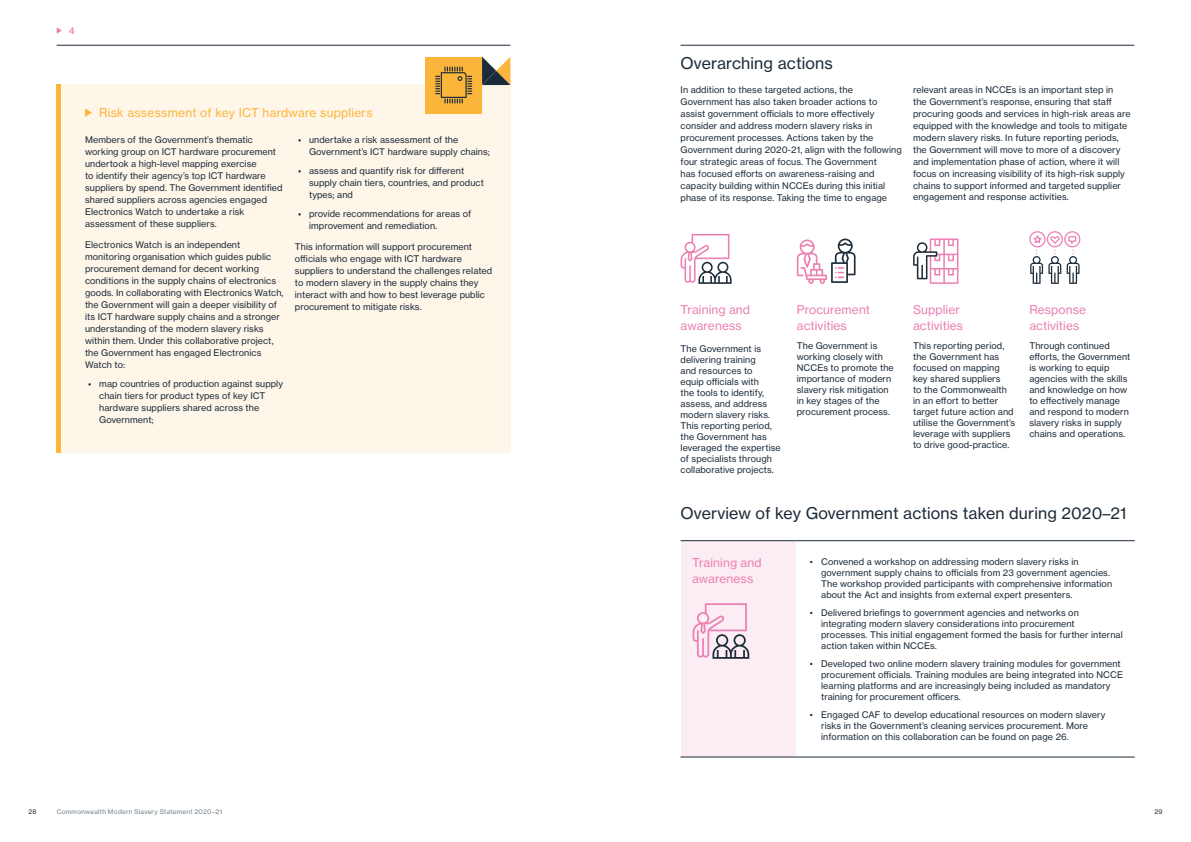
<style>
.page{position:relative;width:1191px;height:842px;background:#fff}
.page>*{position:absolute;margin:0;border:0;box-sizing:border-box;transform-origin:0 0}
.t1{font:16px "N Haas Grotesk TX Pro 55 Rg";letter-spacing:.01em;color:#1c2b39}
.t2{font:12px/16px "N Haas Grotesk TX Pro 55 Rg";letter-spacing:.01em;color:#ec80b3}
.t3{font:12px "N Haas Grotesk TX Pro 55 Rg";letter-spacing:.02em;color:#fcb53b}
.t4{font:9px/12px "N Haas Grotesk TX Pro 55 Rg";letter-spacing:.01em;color:#1c2b39}
.t5{font:9px "N Haas Grotesk TX Pro 65 Md";color:#ec80b3}
.t6{font:6.4px "N Haas Grotesk TX Pro 55 Rg";letter-spacing:.04em;color:#72808a}
.t7{font:6.4px "N Haas Grotesk TX Pro 55 Rg";color:#1c2b39}
.s1{font-family:"Akkurat"}
</style>
<div class="page">
<div style="left:57px;top:85px;width:453px;height:368px;background:#fff6ea"></div>
<hr style="left:57px;top:85px;width:4px;height:368px;background:#fcb53b">
<svg style="left:57px;top:27px;width:5px;height:7px"></svg>
<svg style="left:680px;top:234px;width:51px;height:50px"></svg>
<svg style="left:913px;top:238px;width:45px;height:46px"></svg>
<svg style="left:1029px;top:231px;width:51px;height:53px"></svg>
<svg style="left:797px;top:239px;width:58px;height:45px"></svg>
<svg style="left:85px;top:108px;width:7px;height:9px"></svg>
<div style="left:425px;top:57px;width:57px;height:56px;background:#fcb53b"></div>
<svg style="left:482px;top:57px;width:28px;height:28px"></svg>
<svg style="left:435px;top:67px;width:37px;height:36px"></svg>
<div style="left:681px;top:541px;width:114px;height:216px;background:#fcedf4"></div>
<hr style="left:680px;top:540px;width:115px;height:1px;background:#1c2b39">
<hr style="left:795px;top:540px;width:339px;height:1px;background:#1c2b39">
<hr style="left:680px;top:757px;width:115px;height:1px;background:#1c2b39">
<hr style="left:795px;top:757px;width:339px;height:1px;background:#1c2b39">
<svg style="left:692px;top:603px;width:57px;height:56px"></svg>
<hr style="left:57px;top:45px;width:453px;height:1px;background:#1c2b39">
<hr style="left:680px;top:45px;width:454px;height:1px;background:#1c2b39">
<p class="t5" style="left:69px;top:25px;width:7px">4</p>
<h2 class="t3" style="left:99px;top:105px;width:275px">Risk assessment of key ICT hardware suppliers</h2>
<p class="t4" style="left:85px;top:134px;width:199px">Members of the Government’s thematic working group on ICT hardware procurement undertook a high-level mapping exercise<br>to identify their agency’s top ICT hardware suppliers by spend. The Government identified shared suppliers across agencies engaged Electronics Watch to undertake a risk assessment of these suppliers.</p>
<p class="t4" style="left:85px;top:238px;width:200px">Electronics Watch is an independent monitoring organisation which guides public procurement demand for decent working conditions in the supply chains of electronics goods. In collaborating with Electronics Watch, the Government will gain a deeper visibility of its ICT hardware supply chains and a stronger understanding of the modern slavery risks within them. Under this collaborative project, the Government has engaged Electronics Watch to:</p>
<p class="t4" style="left:99px;top:377px;width:185px;text-indent:-11px"><span class="s1">•</span> map countries of production against supply chain tiers for product types of key ICT hardware suppliers shared across the Government;</p>
<p class="t4" style="left:309px;top:134px;width:182px;text-indent:-11px"><span class="s1">•</span> undertake a risk assessment of the<br>Government’s ICT hardware supply chains;</p>
<p class="t4" style="left:309px;top:165px;width:176px;text-indent:-11px"><span class="s1">•</span> assess and quantify risk for different supply chain tiers, countries, and product types; and</p>
<p class="t4" style="left:309px;top:208px;width:164px;text-indent:-11px"><span class="s1">•</span> provide recommendations for areas of improvement and remediation.</p>
<p class="t4" style="left:295px;top:240px;width:199px">This information will support procurement officials who engage with ICT hardware suppliers to understand the challenges related to modern slavery in the supply chains they interact with and how to best leverage public procurement to mitigate risks.</p>
<h1 class="t1" style="left:680px;top:54px;width:154px">Overarching actions</h1>
<p class="t4" style="left:680px;top:83px;width:223px">In addition to these targeted actions, the Government has also taken broader actions to assist government officials to more effectively consider and address modern slavery risks in procurement processes. Actions taken by the Government during 2020-21, align with the following four strategic areas of focus. The Government<br>has focused efforts on awareness-raising and capacity building within NCCEs during this initial phase of its response. Taking the time to engage</p>
<p class="t4" style="left:913px;top:83px;width:219px">relevant areas in NCCEs is an important step in<br>the Government’s response, ensuring that staff procuring goods and services in high-risk areas are equipped with the knowledge and tools to mitigate modern slavery risks. In future reporting periods, the Government will move to more of a discovery and implementation phase of action, where it will focus on increasing visibility of its high-risk supply chains to support informed and targeted supplier engagement and response activities.</p>
<h2 class="t2" style="left:680px;top:301px;width:71px">Training and awareness</h2>
<p class="t4" style="left:680px;top:343px;width:102px;line-height:11px">The Government is delivering training<br>and resources to<br>equip officials with<br>the tools to identify, assess, and address modern slavery risks.<br>This reporting period, the Government has leveraged the expertise of specialists through collaborative projects.</p>
<h2 class="t2" style="left:797px;top:301px;width:75px">Procurement activities</h2>
<p class="t4" style="left:797px;top:340px;width:98px;line-height:11px">The Government is working closely with<br>NCCEs to promote the importance of modern slavery risk mitigation in key stages of the procurement process.</p>
<h2 class="t2" style="left:913px;top:301px;width:52px">Supplier activities</h2>
<p class="t4" style="left:913px;top:340px;width:104px;line-height:11px">This reporting period, the Government has focused on mapping key shared suppliers<br>to the Commonwealth in an effort to better target future action and utilise the Government’s leverage with suppliers to drive good-practice.</p>
<h2 class="t2" style="left:1029px;top:301px;width:58px">Response activities</h2>
<p class="t4" style="left:1029px;top:340px;width:102px;line-height:11px">Through continued efforts, the Government is working to equip agencies with the skills and knowledge on how to effectively manage and respond to modern slavery risks in supply chains and operations.</p>
<h1 class="t1" style="left:680px;top:504px;width:447px">Overview of key Government actions taken during 2020–21</h1>
<h2 class="t2" style="left:692px;top:555px;width:71px">Training and awareness</h2>
<p class="t4" style="left:821px;top:556px;width:292px;line-height:11px;text-indent:-11px">• Convened a workshop on addressing modern slavery risks in government supply chains to officials from 23 government agencies.<br>The workshop provided participants with comprehensive information about the Act and insights from external expert presenters.</p>
<p class="t4" style="left:821px;top:607px;width:303px;line-height:11px;text-indent:-11px">• Delivered briefings to government agencies and networks on integrating modern slavery considerations into procurement processes. This initial engagement formed the basis for further internal action taken within NCCEs.</p>
<p class="t4" style="left:821px;top:658px;width:303px;line-height:11px;text-indent:-11px">• Developed two online modern slavery training modules for government procurement officials. Training modules are being integrated into NCCE learning platforms and are increasingly being included as mandatory training for procurement officers.</p>
<p class="t4" style="left:821px;top:709px;width:286px;line-height:11px;text-indent:-11px">• Engaged CAF to develop educational resources on modern slavery risks in the Government’s cleaning services procurement. More information on this collaboration can be found on page 26.</p>
<p class="t7" style="left:28px;top:807px;width:10px">28</p>
<p class="t6" style="left:57px;top:807px;width:167px">Commonwealth Modern Slavery Statement 2020–21</p>
<p class="t7" style="left:1154px;top:807px;width:10px">29</p>
</div>
